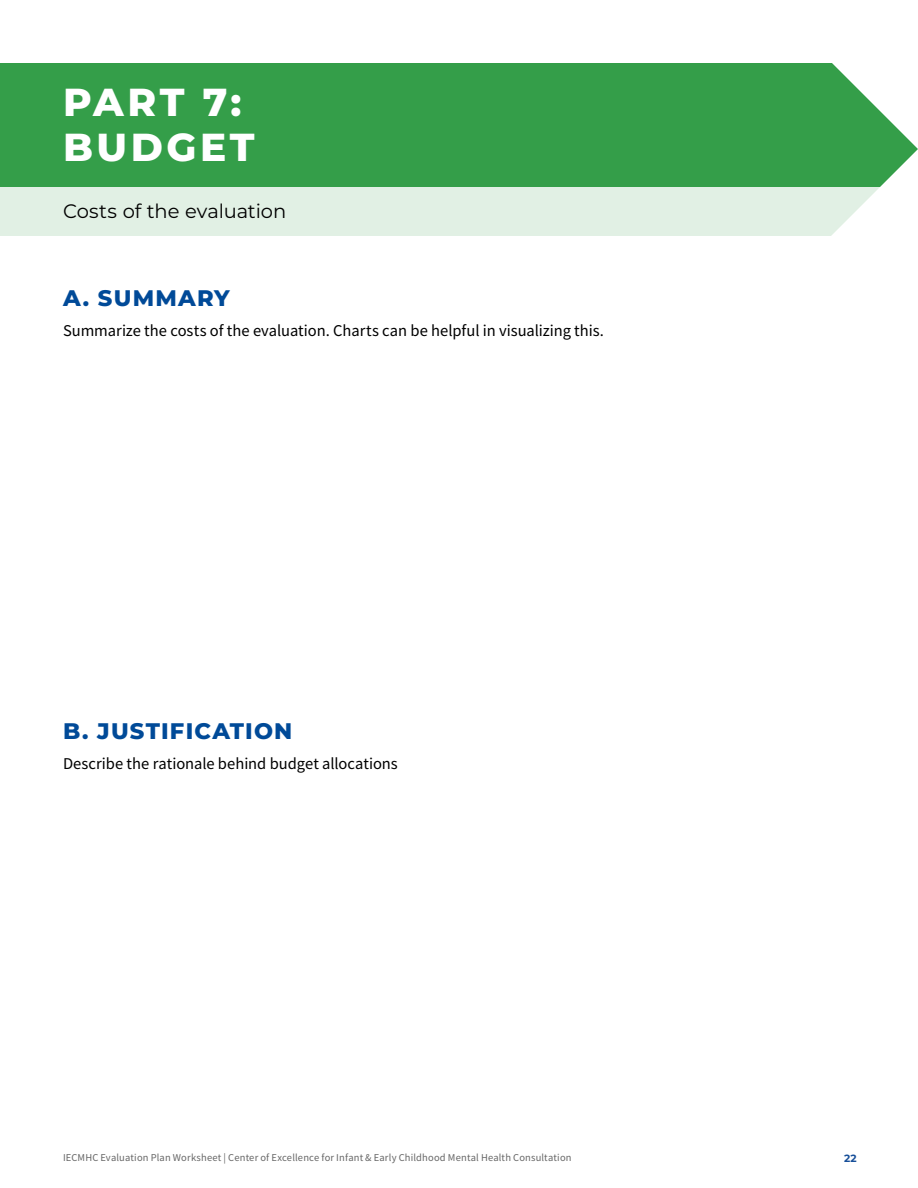
<style>
.page{position:relative;width:918px;height:1188px;background:#fff}
.page>*{position:absolute;margin:0;border:0;box-sizing:border-box;transform-origin:0 0}
.H1_-_Section_Header{font:100 39px/45px "Montserrat";letter-spacing:.09em;color:#fff}
.H3_-_Box_Header{font:100 22.5px "Montserrat";letter-spacing:.055em;color:#004a98}
.H2_-_Section_Descrip{font:19.5px "Montserrat";letter-spacing:-.005em;color:#000}
.Body_-_Span{font:16.5px "Source Sans Variable";letter-spacing:-.005em;color:#000}
.t1{font:10.5px "Source Sans Variable";letter-spacing:.015em;color:#666}
.t2{font:100 10.5px "Montserrat";color:#174f99}
</style>
<div class="page">
<div style="left:0;top:186px;width:918px;height:50px;background:#e1f0e4"></div>
<div style="left:0;top:63px;width:918px;height:123px;background:#349e49"></div>
<svg style="left:831px;top:63px;width:87px;height:173px"></svg>
<h1 class="H1_-_Section_Header" style="left:63px;top:78px;width:193px">PART 7:<br>BUDGET</h1>
<h2 class="H2_-_Section_Descrip" style="left:63px;top:198px;width:225px">Costs of the evaluation</h2>
<h3 class="H3_-_Box_Header" style="left:63px;top:283px;width:168px">A. SUMMARY</h3>
<p class="Body_-_Span" style="left:63px;top:320px;width:543px">Summarize the costs of the evaluation. Charts can be helpful in visualizing this.</p>
<h3 class="H3_-_Box_Header" style="left:63px;top:716px;width:231px">B. JUSTIFICATION</h3>
<p class="Body_-_Span" style="left:63px;top:753px;width:336px">Describe the rationale behind budget allocations</p>
<p class="t1" style="left:63px;top:1152px;width:510px">IECMHC Evaluation Plan Worksheet | Center of Excellence for Infant &amp; Early Childhood Mental Health Consultation</p>
<p class="t2" style="left:844px;top:1151px;width:14px">22</p>
</div>
